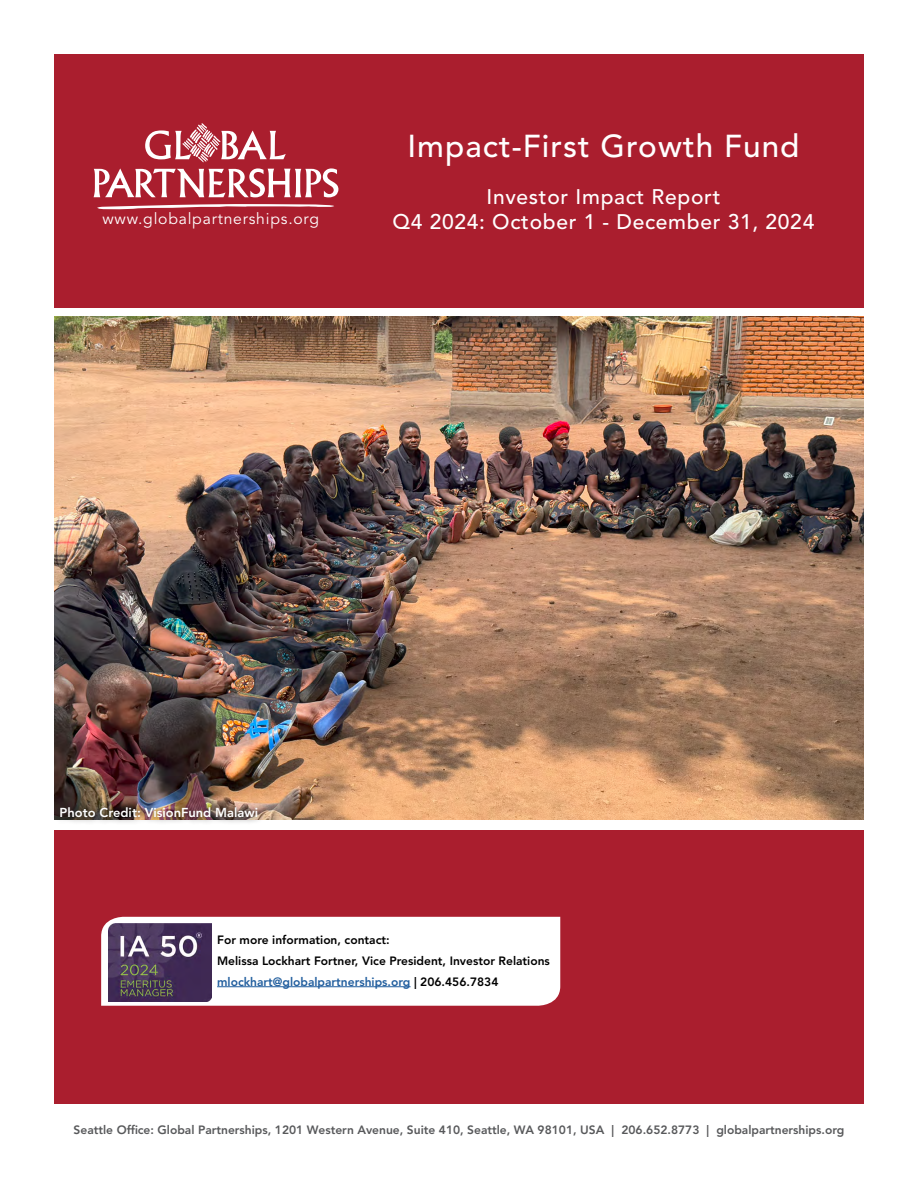
<style>
.page{position:relative;width:918px;height:1188px;background:#fff}
.page>*{position:absolute;margin:0;border:0;box-sizing:border-box;transform-origin:0 0}
.t1{font:500 31.5px "Avenir LT Std";letter-spacing:.035em;color:#fff}
.t2{font:500 21px "Avenir LT Std";letter-spacing:.035em;color:#fff}
.t3{font:15.75px "Avenir LT Std";letter-spacing:.05em;color:#fff}
.t4{font:800 12.9px "Avenir LT Std";color:#fff}
.t5{font:800 12px/21px "Avenir LT Std";color:#000}
.t6{font:800 12px "Avenir LT Std";color:#58595b}
.s1{color:#215e9e}
</style>
<div class="page">
<img style="left:54px;top:317px;width:810px;height:503px">
<div style="left:54px;top:830px;width:810px;height:274px;background:#aa1e2e"></div>
<div style="left:54px;top:54px;width:810px;height:254px;background:#aa1e2e"></div>
<div style="left:101px;top:917px;width:459px;height:89px;background:#fff"></div>
<hr style="left:217px;top:986px;width:194px;height:1px;background:#215e9e">
<div style="left:52px;top:800px;width:213px;height:25px;background:#000;opacity:.75"></div>
<img style="left:108px;top:923px;width:103px;height:79px">
<svg style="left:94px;top:168px;width:244px;height:29px"></svg>
<svg style="left:145px;top:123px;width:141px;height:39px"></svg>
<svg style="left:97px;top:204px;width:237px;height:5px"></svg>
<h1 class="t1" style="left:407px;top:127px;width:394px">Impact-First Growth Fund</h1>
<h2 class="t2" style="left:487px;top:184px;width:235px">Investor Impact Report</h2>
<h3 class="t3" style="left:102px;top:210px;width:218px">www.globalpartnerships.org</h3>
<h2 class="t2" style="left:393px;top:210px;width:423px">Q4 2024: October 1 - December 31, 2024</h2>
<p class="t4" style="left:60px;top:805px;width:200px">Photo Credit: VisionFund Malawi</p>
<p class="t5" style="left:217px;top:929px;width:334px">For more information, contact:<br>Melissa Lockhart Fortner, Vice President, Investor Relations <span class="s1">mlockhart@globalpartnerships.org</span> | 206.456.7834</p>
<p class="t6" style="left:74px;top:1123px;width:772px">Seattle Office: Global Partnerships, 1201 Western Avenue, Suite 410, Seattle, WA 98101, USA | 206.652.8773 | globalpartnerships.org</p>
</div>
